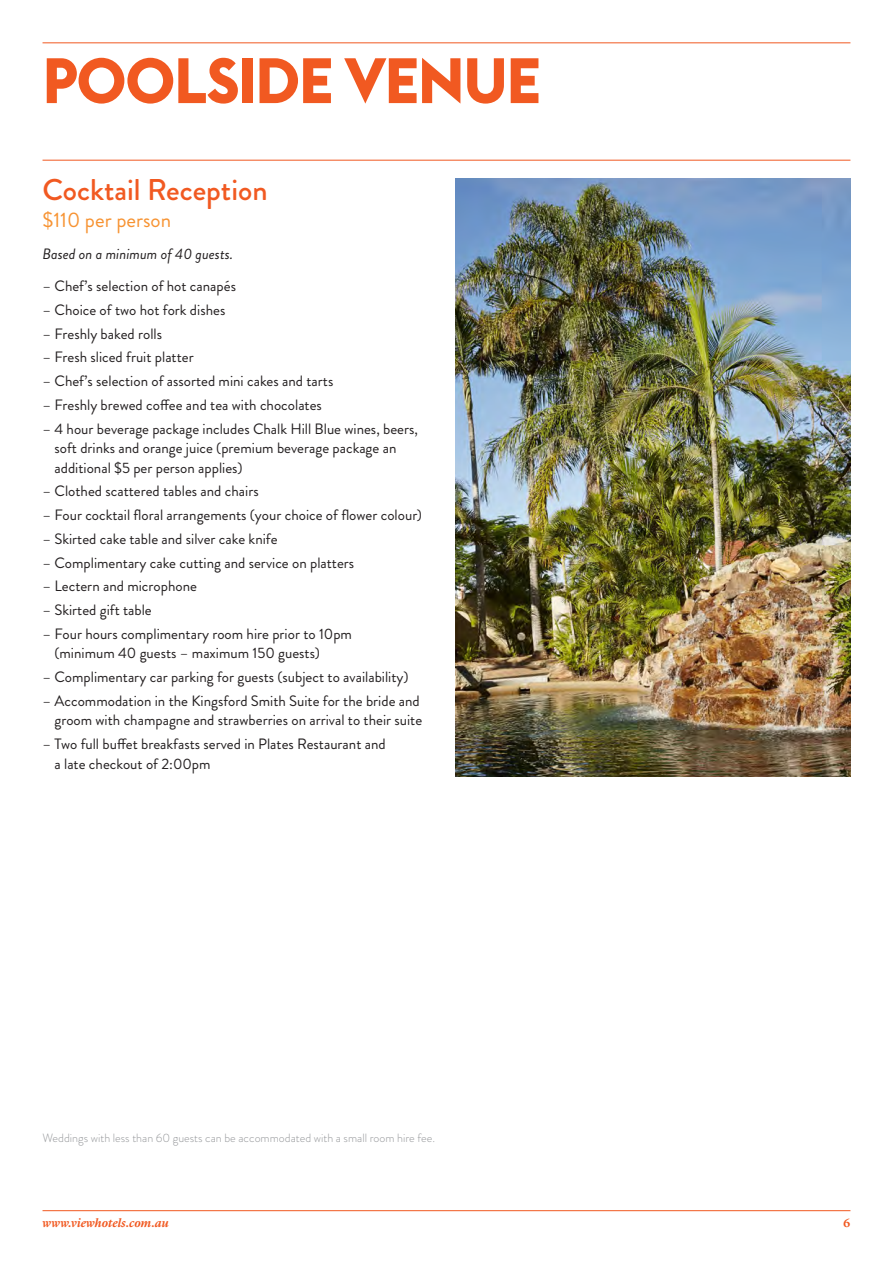
<style>
.page{position:relative;width:893px;height:1263px;background:#fff}
.page>*{position:absolute;margin:0;border:0;box-sizing:border-box;transform-origin:0 0}
.t1{font:700 63.15px "Euclid Flex";letter-spacing:-.02em;color:#f15921}
.t2{font:500 30px "Brandon Grotesque";color:#f15921}
.t3{font:21px "Brandon Grotesque";color:#f79332}
.t4{font:15px/19.5px "Brandon Grotesque";color:#231f20}
.t5{font:italic 15px "Brandon Grotesque";color:#231f20}
.t6{font:300 12px "Brandon Grotesque";color:#939598}
.t7{font:italic 600 12px "Lyon Text";color:#f15921}
.t8{font:600 12px "Lyon Text";color:#f15921}
</style>
<div class="page">
<hr style="left:43px;top:1210px;width:807px;height:1px;background:#f15921">
<hr style="left:43px;top:43px;width:807px;height:1px;background:#f15921">
<hr style="left:43px;top:160px;width:807px;height:1px;background:#f15921">
<img style="left:455px;top:179px;width:395px;height:598px">
<h1 class="t1" style="left:43px;top:44px;width:196px">POOLSIDE</h1>
<h1 class="t1" style="left:345px;top:44px;width:40px">VEN</h1>
<h1 class="t1" style="left:463px;top:44px;width:72px">UE</h1>
<h2 class="t2" style="left:43px;top:169px;width:227px">Cocktail Reception</h2>
<h3 class="t3" style="left:43px;top:205px;width:130px">$110 per person</h3>
<p class="t5" style="left:43px;top:243px;width:192px">Based on a minimum of 40 guests.</p>
<p class="t4" style="left:43px;top:276px;width:195px">– Chef’s selection of hot canapés</p>
<p class="t4" style="left:43px;top:300px;width:184px">– Choice of two hot fork dishes</p>
<p class="t4" style="left:43px;top:324px;width:121px">– Freshly baked rolls</p>
<p class="t4" style="left:43px;top:348px;width:153px">– Fresh sliced fruit platter</p>
<p class="t4" style="left:43px;top:371px;width:292px">– Chef’s selection of assorted mini cakes and tarts</p>
<p class="t4" style="left:43px;top:395px;width:281px">– Freshly brewed coffee and tea with chocolates</p>
<p class="t4" style="left:55px;top:419px;width:365px;text-indent:-12px">– 4 hour beverage package includes Chalk Hill Blue wines, beers, soft drinks and orange juice (premium beverage package an additional $5 per person applies)</p>
<p class="t4" style="left:43px;top:482px;width:218px">– Clothed scattered tables and chairs</p>
<p class="t4" style="left:43px;top:505px;width:381px">– Four cocktail floral arrangements (your choice of flower colour)</p>
<p class="t4" style="left:43px;top:529px;width:237px">– Skirted cake table and silver cake knife</p>
<p class="t4" style="left:43px;top:553px;width:313px">– Complimentary cake cutting and service on platters</p>
<p class="t4" style="left:43px;top:577px;width:156px">– Lectern and microphone</p>
<p class="t4" style="left:43px;top:600px;width:111px">– Skirted gift table</p>
<p class="t4" style="left:55px;top:624px;width:299px;text-indent:-12px">– Four hours complimentary room hire prior to 10pm (minimum 40 guests – maximum 150 guests)</p>
<p class="t4" style="left:43px;top:667px;width:367px">– Complimentary car parking for guests (subject to availability)</p>
<p class="t4" style="left:43px;top:691px;width:381px;text-align:right">– Accommodation in the Kingsford Smith Suite for the bride and groom with champagne and strawberries on arrival to their suite</p>
<p class="t4" style="left:55px;top:734px;width:333px;text-indent:-12px">– Two full buffet breakfasts served in Plates Restaurant and a late checkout of 2:00pm</p>
<p class="t6" style="left:43px;top:1129px;width:394px">Weddings with less than 60 guests can be accommodated with a small room hire fee.</p>
<p class="t7" style="left:43px;top:1213px;width:128px">www.viewhotels.com.au</p>
<p class="t8" style="left:843px;top:1213px;width:9px">6</p>
</div>
